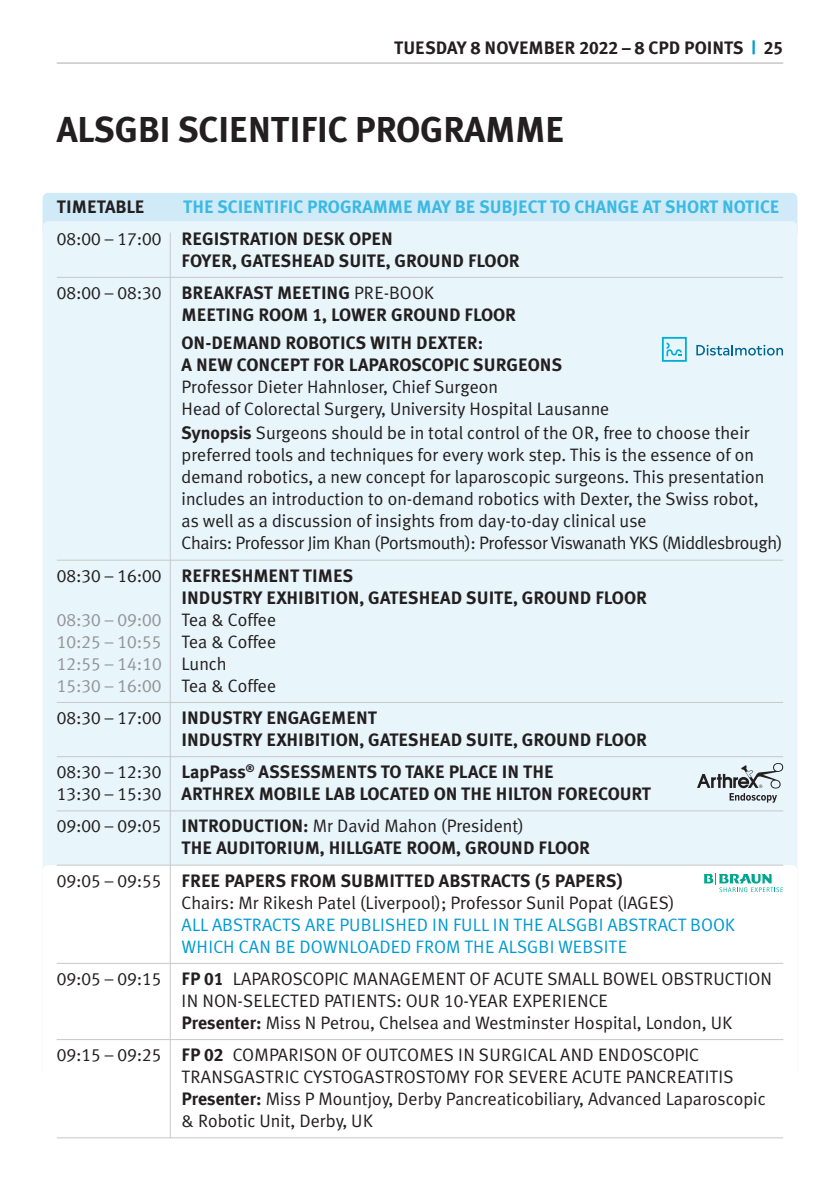
<style>
.page{position:relative;width:840px;height:1191px;background:#fff}
.page>*{position:absolute;margin:0;border:0;box-sizing:border-box;transform-origin:0 0}
.t1{font:700 36px "Meta Plus";letter-spacing:-.01em;color:#231f20}
.t2{font:18px/22px "Meta Plus Normal";color:#231f20}
.t3{font:700 18px/22px "Meta Plus";color:#231f20}
.t4{font:18px/22px "Meta Plus Normal";color:#009ad3}
.t5{font:700 18px/32px "Meta Plus";letter-spacing:-.005em;color:#3cb9e3}
.t6{font:18px/22px "Meta Plus Normal Caps";color:#939598}
.t7{font:18px "Meta Plus Bold Caps";color:#231f20}
.s1{color:#009ad3}
.s2{font-family:"Meta Plus Normal Caps";font-weight:400;color:#231f20}
.s3{color:#231f20}
.s4{font-family:"Meta Plus Normal Caps";font-weight:400}
.s5{font-family:"Meta Plus Normal";font-weight:400}
.s6{font-family:"Meta Plus Bold Caps";font-weight:400}
.s7{font-family:"Meta Plus";font-weight:700}
.s8{font-family:"Meta Plus Normal";color:#231f20}
.s9{font-family:"Meta Plus Normal Caps"}
.s10{font-family:"Meta Plus Bold Caps"}
</style>
<div class="page">
<hr style="left:57px;top:62px;width:725px;height:2px;background:#c7c8ca">
<div style="left:43px;top:193px;width:754px;height:45px;background:#d0ebf7;border-radius:6px"></div>
<div style="left:43px;top:221px;width:754px;height:855px;background:#e8f5fa;border-radius:6px"></div>
<div style="left:43px;top:865px;width:754px;height:283px;background:#fff;border-radius:6px"></div>
<hr style="left:57px;top:277px;width:725px;height:1px;background:#c7c8ca">
<hr style="left:57px;top:559px;width:725px;height:1px;background:#c7c8ca">
<hr style="left:57px;top:702px;width:725px;height:1px;background:#c7c8ca">
<hr style="left:57px;top:756px;width:725px;height:1px;background:#c7c8ca">
<hr style="left:57px;top:810px;width:725px;height:1px;background:#c7c8ca">
<hr style="left:57px;top:864px;width:725px;height:1px;background:#c7c8ca">
<hr style="left:57px;top:962px;width:725px;height:1px;background:#c7c8ca">
<hr style="left:57px;top:1039px;width:725px;height:1px;background:#c7c8ca">
<hr style="left:57px;top:1137px;width:725px;height:1px;background:#c7c8ca">
<hr style="left:170px;top:232px;width:1px;height:906px;background:#c7c8ca">
<svg style="left:697px;top:763px;width:85px;height:39px"></svg>
<svg style="left:661px;top:337px;width:25px;height:25px"></svg>
<svg style="left:696px;top:345px;width:86px;height:10px"></svg>
<svg style="left:703px;top:873px;width:79px;height:19px"></svg>
<p class="t7" style="left:394px;top:37px;width:390px">TUESDAY 8 NOVEMBER 2022 – 8 CPD POINTS <span class="s1">|</span> 25</p>
<h1 class="t1" style="left:57px;top:108px;width:509px">ALSGBI SCIENTIFIC PROGRAMME</h1>
<p class="t5" style="left:57px;top:190px;width:723px;text-indent:126px">THE SCIENTIFIC PROGRAMME MAY BE SUBJECT TO CHANGE AT SHORT NOTICE<br><span class="s2">08:00 – 17:00</span> <span class="s3">REGISTRATION DESK OPEN</span></p>
<p class="t3" style="left:57px;top:244px;width:464px;line-height:32.2px;text-indent:125px">FOYER, GATESHEAD SUITE, GROUND FLOOR<br><span class="s4">08:00 – 08:30</span> BREAKFAST MEETING <span class="s5">PRE-BOOK</span></p>
<p class="t3" style="left:181px;top:301px;width:336px;line-height:27.6px">MEETING ROOM <span class="s6">1</span>, LOWER GROUND FLOOR<br>ON-DEMAND ROBOTICS WITH DEXTER:</p>
<p class="t3" style="left:181px;top:353px;width:382px">A NEW CONCEPT FOR LAPAROSCOPIC SURGEONS</p>
<p class="t2" style="left:181px;top:375px;width:429px">Professor Dieter Hahnloser, Chief Surgeon<br>Head of Colorectal Surgery, University Hospital Lausanne</p>
<p class="t2" style="left:181px;top:422px;width:602px"><span class="s7">Synopsis</span> Surgeons should be in total control of the OR, free to choose their preferred tools and techniques for every work step. This is the essence of on demand robotics, a new concept for laparoscopic surgeons. This presentation includes an introduction to on-demand robotics with Dexter, the Swiss robot,<br>as well as a discussion of insights from day-to-day clinical use<br>Chairs: Professor Jim Khan (Portsmouth): Professor Viswanath YKS (Middlesbrough)</p>
<p class="t3" style="left:181px;top:564px;width:466px;text-indent:-125px"><span class="s4">08:30 – 16:00</span> REFRESHMENT TIMES<br>INDUSTRY EXHIBITION, GATESHEAD SUITE, GROUND FLOOR</p>
<p class="t6" style="left:57px;top:608px;width:221px">08:30 – 09:00 <span class="s8">Tea &amp; Coffee<br></span>10:25 – 10:55 <span class="s8">Tea &amp; Coffee<br></span>12:55 – 14:10 <span class="s8">Lunch<br></span>15:30 – 16:00 <span class="s8">Tea &amp; Coffee</span></p>
<p class="t3" style="left:181px;top:706px;width:466px;text-indent:-125px"><span class="s4">08:30 – 17:00</span> INDUSTRY ENGAGEMENT<br>INDUSTRY EXHIBITION, GATESHEAD SUITE, GROUND FLOOR</p>
<p class="t3" style="left:57px;top:761px;width:595px"><span class="s4">08:30 – 12:30</span> LapPass<sup>®</sup> ASSESSMENTS TO TAKE PLACE IN THE<br><span class="s4">13:30 – 15:30</span> ARTHREX MOBILE LAB LOCATED ON THE HILTON FORECOURT</p>
<p class="t2" style="left:57px;top:815px;width:468px"><span class="s9">09:00 – 09:05</span> <span class="s7">INTRODUCTION:</span> Mr David Mahon (President)</p>
<p class="t3" style="left:57px;top:832px;width:567px;line-height:32.2px;text-indent:125px">THE AUDITORIUM, HILLGATE ROOM, GROUND FLOOR<br><span class="s4">09:05 – 09:55</span> FREE PAPERS FROM SUBMITTED ABSTRACTS (<span class="s6">5</span> PAPERS)</p>
<p class="t2" style="left:181px;top:891px;width:494px">Chairs: Mr Rikesh Patel (Liverpool); Professor Sunil Popat (IAGES)</p>
<p class="t4" style="left:181px;top:913px;width:554px">ALL ABSTRACTS ARE PUBLISHED IN FULL IN THE ALSGBI ABSTRACT BOOK<br>WHICH CAN BE DOWNLOADED FROM THE ALSGBI WEBSITE</p>
<p class="t2" style="left:181px;top:967px;width:591px;text-indent:-125px"><span class="s9">09:05 – 09:15</span> <span class="s10">FP 01</span> LAPAROSCOPIC MANAGEMENT OF ACUTE SMALL BOWEL OBSTRUCTION<br>IN NON-SELECTED PATIENTS: OUR <span class="s9">10</span>-YEAR EXPERIENCE<br><span class="s7">Presenter:</span> Miss N Petrou, Chelsea and Westminster Hospital, London, UK</p>
<p class="t2" style="left:181px;top:1043px;width:585px;text-indent:-125px"><span class="s9">09:15 – 09:25</span> <span class="s7">FP</span> <span class="s10">02</span> COMPARISON OF OUTCOMES IN SURGICAL AND ENDOSCOPIC TRANSGASTRIC CYSTOGASTROSTOMY FOR SEVERE ACUTE PANCREATITIS <span class="s7">Presenter:</span> Miss P Mountjoy, Derby Pancreaticobiliary, Advanced Laparoscopic &amp; Robotic Unit, Derby, UK</p>
<p class="t3" style="left:57px;top:195px;width:89px">TIMETABLE</p>
</div>
